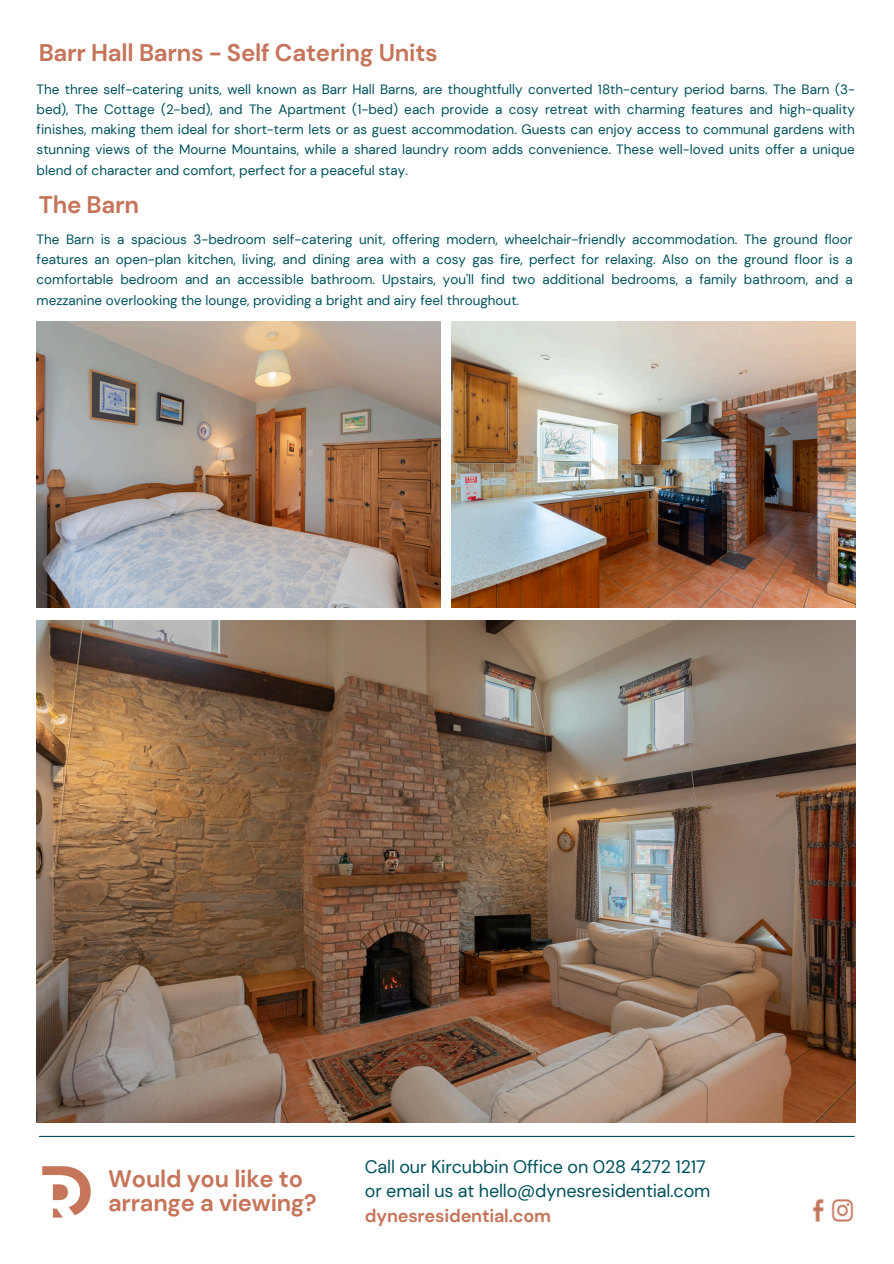
<style>
.page{position:relative;width:894px;height:1264px;background:#fff}
.page>*{position:absolute;margin:0;border:0;box-sizing:border-box;transform-origin:0 0}
.t1{font:700 24px "DM Sans";letter-spacing:-.01em;color:#c5755a}
.t2{font:700 23.7px/23.7px "DM Sans";letter-spacing:-.01em;color:#c6755a}
.t3{font:18px/24.8px "DM Sans";letter-spacing:-.01em;color:#00525b}
.t4{font:13.5px/20.2px "DM Sans";color:#00525b;text-align:justify}
.s1{font-weight:700;color:#c6755a}
</style>
<div class="page">
<img style="left:43px;top:1166px;width:47px;height:51px">
<hr style="left:39px;top:1135px;width:815px;height:1px;background:#00525b">
<img style="left:812px;top:1199px;width:42px;height:22px">
<img style="left:37px;top:321px;width:403px;height:286px">
<img style="left:451px;top:321px;width:404px;height:286px">
<img style="left:37px;top:620px;width:817px;height:502px">
<h1 class="t1" style="left:39px;top:38px;width:400px">Barr Hall Barns - Self Catering Units</h1>
<p class="t4" style="left:37px;top:79px;width:819px">The three self-catering units, well known as Barr Hall Barns, are thoughtfully converted 18th-century period barns. The Barn (3- bed), The Cottage (2-bed), and The Apartment (1-bed) each provide a cosy retreat with charming features and high-quality finishes, making them ideal for short-term lets or as guest accommodation. Guests can enjoy access to communal gardens with stunning views of the Mourne Mountains, while a shared laundry room adds convenience. These well-loved units offer a unique blend of character and comfort, perfect for a peaceful stay.</p>
<p class="t1" style="left:39px;top:189px;width:102px">The Barn</p>
<p class="t4" style="left:37px;top:229px;width:817px">The Barn is a spacious 3-bedroom self-catering unit, offering modern, wheelchair-friendly accommodation. The ground floor features an open-plan kitchen, living, and dining area with a cosy gas fire, perfect for relaxing. Also on the ground floor is a comfortable bedroom and an accessible bathroom. Upstairs, you'll find two additional bedrooms, a family bathroom, and a mezzanine overlooking the lounge, providing a bright and airy feel throughout.</p>
<h1 class="t2" style="left:108px;top:1167px;width:210px">Would you like to arrange a viewing?</h1>
<p class="t3" style="left:365px;top:1154px;width:347px">Call our Kircubbin Office on 028 4272 1217 or email us at hello@dynesresidential.com <span class="s1">dynesresidential.com</span></p>
</div>
